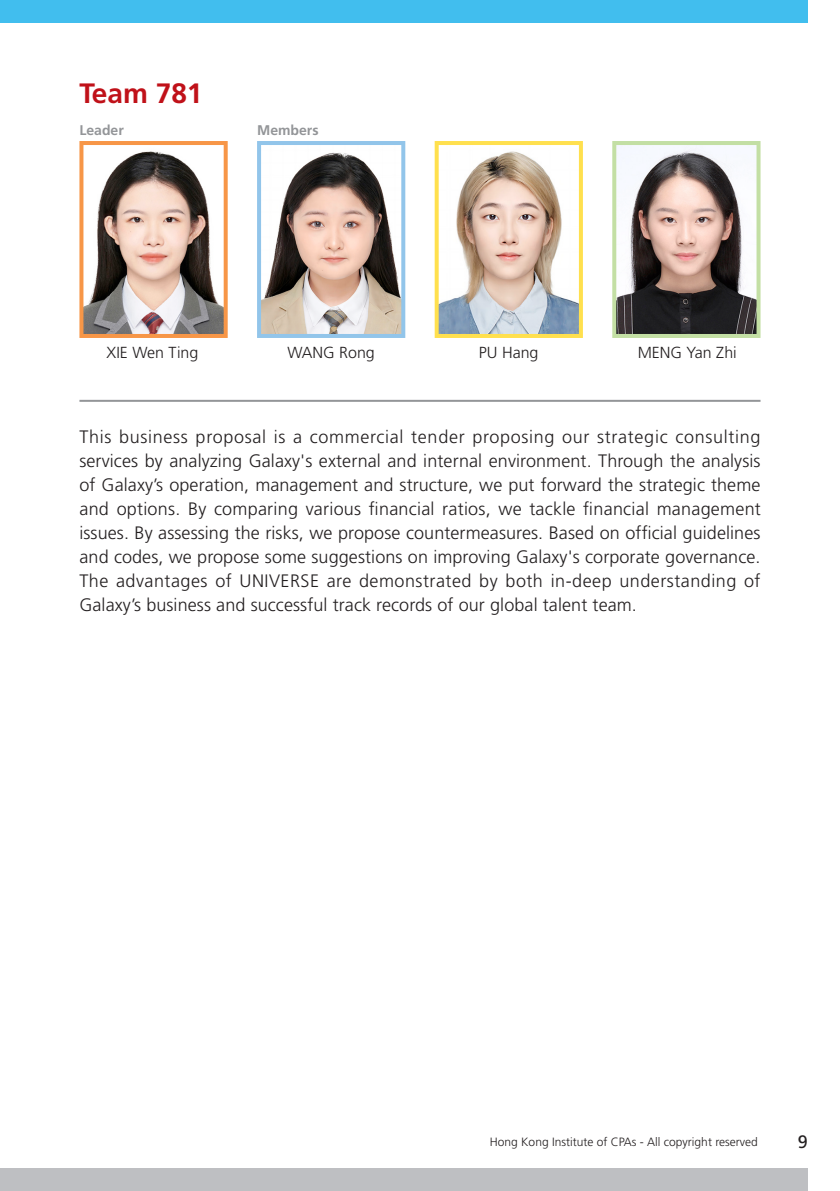
<style>
.page{position:relative;width:840px;height:1191px;background:#fff}
.page>*{position:absolute;margin:0;border:0;box-sizing:border-box;transform-origin:0 0}
.t1{font:700 28px "Frutiger";color:#c01119}
.t2{font:300 18px/24px "Frutiger";letter-spacing:.005em;color:#231f20;text-align:justify}
.t3{font:18px "Frutiger";color:#231f20}
.t4{font:300 16px "Frutiger";color:#231f20}
.t5{font:700 14px "Frutiger";color:#939598}
.t6{font:300 12px "Frutiger";color:#231f20}
</style>
<div class="page">
<div style="left:0;top:1168px;width:807px;height:23px;background:#bebfc2"></div>
<div style="left:0;top:0;width:807px;height:23px;background:#41beee"></div>
<hr style="left:79px;top:400px;width:681px;height:2px;background:#939598">
<img style="left:262px;top:152px;width:138px;height:181px">
<div style="left:257px;top:141px;width:148px;height:197px;border:4px solid #92c5ea"></div>
<img style="left:439px;top:151px;width:138px;height:182px">
<div style="left:434px;top:141px;width:148px;height:197px;border:4px solid #ffe04e"></div>
<img style="left:617px;top:146px;width:138px;height:187px">
<div style="left:612px;top:141px;width:148px;height:197px;border:4px solid #c3dfa4"></div>
<img style="left:84px;top:151px;width:138px;height:182px">
<div style="left:79px;top:141px;width:148px;height:197px;border:4px solid #f79647"></div>
<h1 class="t1" style="left:79px;top:77px;width:124px">Team 781</h1>
<p class="t5" style="left:79px;top:122px;width:46px">Leader</p>
<p class="t5" style="left:257px;top:122px;width:63px">Members</p>
<p class="t4" style="left:107px;top:344px;width:93px">XIE Wen Ting</p>
<p class="t4" style="left:287px;top:344px;width:89px">WANG Rong</p>
<p class="t4" style="left:478px;top:344px;width:61px">PU Hang</p>
<p class="t4" style="left:637px;top:344px;width:100px">MENG Yan Zhi</p>
<p class="t2" style="left:79px;top:425px;width:682px">This business proposal is a commercial tender proposing our strategic consulting services by analyzing Galaxy's external and internal environment. Through the analysis of Galaxy’s operation, management and structure, we put forward the strategic theme and options. By comparing various financial ratios, we tackle financial management issues. By assessing the risks, we propose countermeasures. Based on official guidelines and codes, we propose some suggestions on improving Galaxy's corporate governance.<br>The advantages of UNIVERSE are demonstrated by both in-deep understanding of Galaxy’s business and successful track records of our global talent team.</p>
<p class="t6" style="left:489px;top:1134px;width:269px">Hong Kong Institute of CPAs - All copyright reserved</p>
<p class="t3" style="left:797px;top:1131px;width:12px">9</p>
</div>
